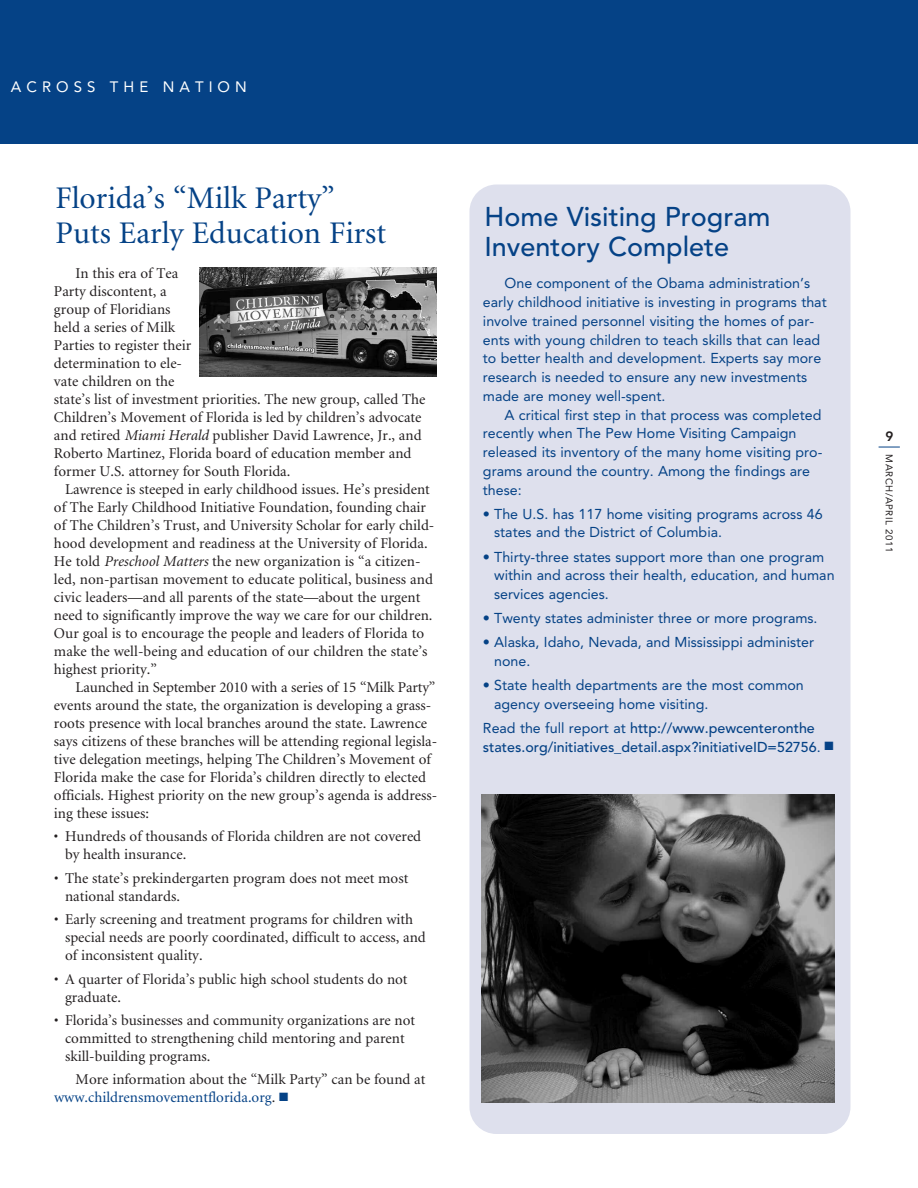
<style>
.page{position:relative;width:918px;height:1188px;background:#fff}
.page>*{position:absolute;margin:0;border:0;box-sizing:border-box;transform-origin:0 0}
.t1{font:31.5px/34.5px "Minion";color:#054286}
.t2{font:500 27px/30px "Avenir";color:#054286}
.t3{font:15px/18px "Minion";color:#231f20}
.t4{font:15px "Avenir";letter-spacing:.335em;color:#fff}
.t5{font:14.25px/18.8px "Avenir";color:#054286}
.t6{font:500 14.25px/18.8px "Avenir";color:#054286}
.t7{font:800 13.5px "Avenir";color:#231f20}
.t8{font:9.75px "Avenir";letter-spacing:.055em;color:#231f20}
.s1{font-style:italic}
.s2{color:#054286}
.s3{font-weight:400}
</style>
<div class="page">
<div style="left:469px;top:185px;width:381px;height:949px;background:#dee0ed;border-radius:27px"></div>
<svg style="left:879px;top:447px;width:21px;height:1px"></svg>
<div style="left:0;top:0;width:918px;height:144px;background:#054286"></div>
<img style="left:199px;top:267px;width:238px;height:110px">
<img style="left:481px;top:795px;width:353px;height:308px">
<p class="t4" style="left:11px;top:81px;width:237px">ACROSS THE NATION</p>
<h1 class="t1" style="left:56px;top:184px;width:332px">Florida’s “Milk Party”<br>Puts Early Education First</h1>
<p class="t3" style="left:54px;top:265px;width:373px;text-indent:22px">In this era of Tea<br>Party discontent, a<br>group of Floridians<br>held a series of Milk<br>Parties to register their<br>determination to ele-<br>vate children on the<br>state’s list of investment priorities. The new group, called The Children’s Movement of Florida is led by children’s advocate and retired <span class="s1">Miami Herald</span> publisher David Lawrence, Jr., and Roberto Martinez, Florida board of education member and former U.S. attorney for South Florida.</p>
<p class="t3" style="left:54px;top:481px;width:382px;text-indent:11px">Lawrence is steeped in early childhood issues. He’s president of The Early Childhood Initiative Foundation, founding chair of The Children’s Trust, and University Scholar for early child&shy;hood development and readiness at the University of Florida.<br>He told <span class="s1">Preschool Matters</span> the new organization is “a citizen&shy;led, non-partisan movement to educate political, business and civic leaders—and all parents of the state—about the urgent need to significantly improve the way we care for our children.<br>Our goal is to encourage the people and leaders of Florida to make the well-being and education of our children the state’s highest priority.”</p>
<p class="t3" style="left:54px;top:679px;width:385px;text-indent:22px">Launched in September 2010 with a series of 15 “Milk Party” events around the state, the organization is developing a grass&shy;roots presence with local branches around the state. Lawrence says citizens of these branches will be attending regional legisla&shy;tive delegation meetings, helping The Children’s Movement of Florida make the case for Florida’s children directly to elected officials. Highest priority on the new group’s agenda is address&shy;ing these issues:</p>
<p class="t3" style="left:65px;top:829px;width:358px;text-indent:-11px">• Hundreds of thousands of Florida children are not covered by health insurance.</p>
<p class="t3" style="left:65px;top:870px;width:345px;text-indent:-11px">• The state’s prekindergarten program does not meet most national standards.</p>
<p class="t3" style="left:65px;top:912px;width:362px;text-indent:-11px">• Early screening and treatment programs for children with special needs are poorly coordinated, difficult to access, and of inconsistent quality.</p>
<p class="t3" style="left:65px;top:971px;width:344px;text-indent:-11px">• A quarter of Florida’s public high school students do not graduate.</p>
<p class="t3" style="left:65px;top:1012px;width:352px;text-indent:-11px">• Florida’s businesses and community organizations are not committed to strengthening child mentoring and parent skill-building programs.</p>
<p class="t3" style="left:54px;top:1072px;width:373px;text-indent:22px">More information about the “Milk Party” can be found at <span class="s2">www.childrensmovementflorida.org</span>. <span class="s2">■</span></p>
<h2 class="t2" style="left:484px;top:204px;width:288px">Home Visiting Program<br>Inventory Complete</h2>
<p class="t5" style="left:483px;top:275px;width:345px;text-indent:22px">One component of the Obama administration’s early childhood initiative is investing in programs that involve trained personnel visiting the homes of par&shy;ents with young children to teach skills that can lead to better health and development. Experts say more research is needed to ensure any new investments made are money well-spent.</p>
<p class="t5" style="left:483px;top:406px;width:341px;text-indent:22px">A critical first step in that process was completed recently when The Pew Home Visiting Campaign released its inventory of the many home visiting pro&shy;grams around the country. Among the findings are these:</p>
<p class="t5" style="left:494px;top:506px;width:330px;text-indent:-11px">• The U.S. has 117 home visiting programs across 46 states and the District of Columbia.</p>
<p class="t5" style="left:494px;top:548px;width:342px;text-indent:-11px">• Thirty-three states support more than one program within and across their health, education, and human services agencies.</p>
<p class="t5" style="left:483px;top:610px;width:336px">• Twenty states administer three or more programs.</p>
<p class="t5" style="left:494px;top:634px;width:321px;text-indent:-11px">• Alaska, Idaho, Nevada, and Mississippi administer none.</p>
<p class="t5" style="left:494px;top:677px;width:311px;text-indent:-11px">• State health departments are the most common agency overseeing home visiting.</p>
<p class="t6" style="left:483px;top:720px;width:352px"><span class="s3">Read the full report at</span> http://www.pewcenteronthe states.org/initiatives_detail.aspx?initiativeID=52756<span class="s3">.</span> ■</p>
<p class="t7" style="left:886px;top:431px;width:9px">9</p>
<p class="t8" style="left:893px;top:454px;width:99px;rotate:90deg">MARCH/APRIL 2011</p>
</div>
